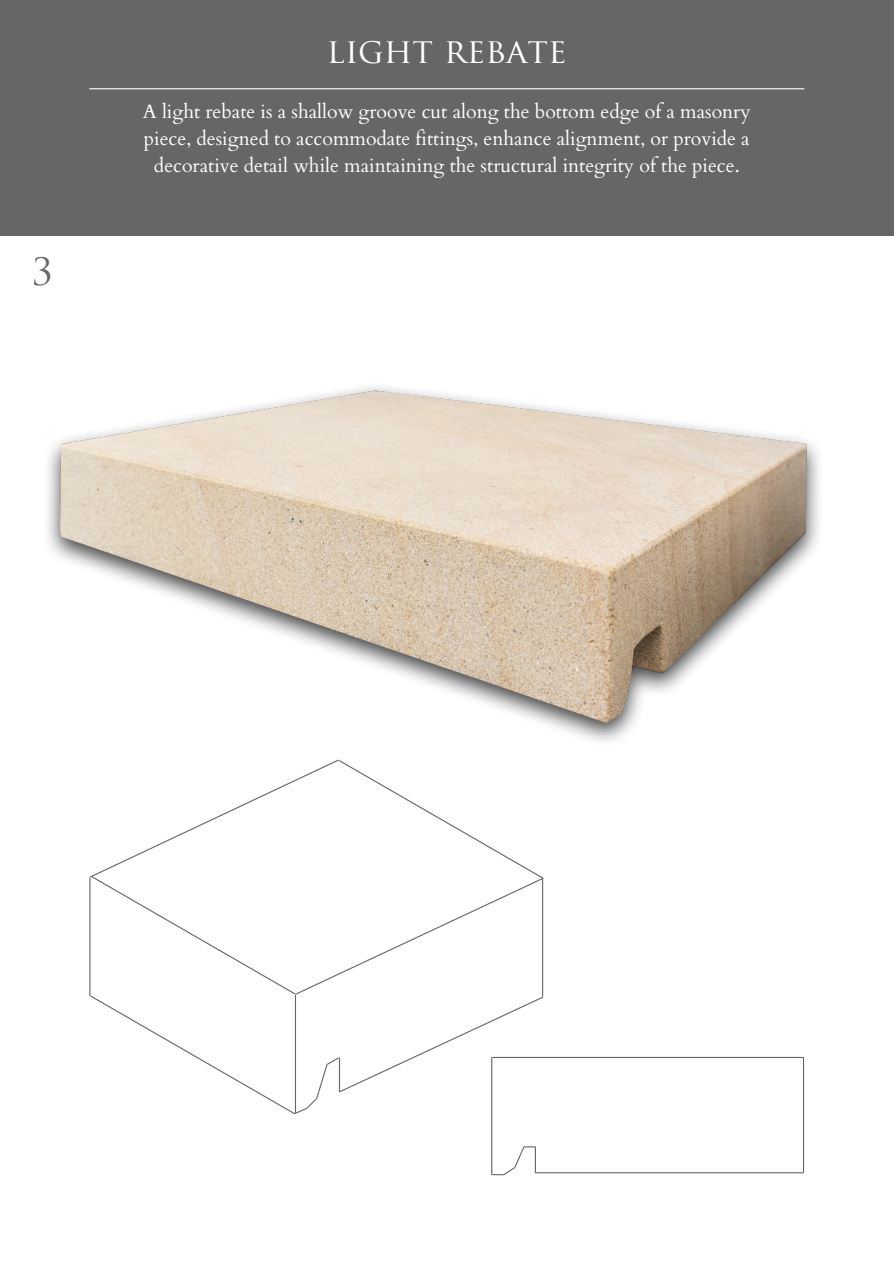
<style>
.page{position:relative;width:894px;height:1264px;background:#fff}
.page>*{position:absolute;margin:0;border:0;box-sizing:border-box;transform-origin:0 0}
.t1{font:36.75px "Trajan Pro";color:#656668}
.t2{font:33.75px "Trajan Pro";color:#fff}
.t3{font:19.5px/27px "Cardo";color:#fff;text-align:center}
</style>
<div class="page">
<hr style="left:535px;top:1172px;width:268px;height:1px;background:#656668">
<hr style="left:491px;top:1057px;width:1px;height:117px;background:#656668">
<hr style="left:802px;top:1057px;width:1px;height:115px;background:#656668">
<hr style="left:491px;top:1056px;width:312px;height:2px;background:#656668">
<div style="left:0;top:0;width:892px;height:236px;background:#656668"></div>
<img style="left:47px;top:387px;width:772px;height:355px">
<hr style="left:89px;top:88px;width:715px;height:1px;background:#fff">
<svg style="left:89px;top:759px;width:455px;height:356px"></svg>
<hr style="left:534px;top:1146px;width:2px;height:26px;background:#656668">
<svg style="left:491px;top:1145px;width:44px;height:31px"></svg>
<p class="t1" style="left:32px;top:258px;width:22px">3</p>
<h1 class="t2" style="left:327px;top:37px;width:241px">LIGHT REBATE</h1>
<p class="t3" style="left:143px;top:98px;width:609px">A light rebate is a shallow groove cut along the bottom edge of a masonry piece, designed to accommodate fittings, enhance alignment, or provide a decorative detail while maintaining the structural integrity of the piece.</p>
</div>
